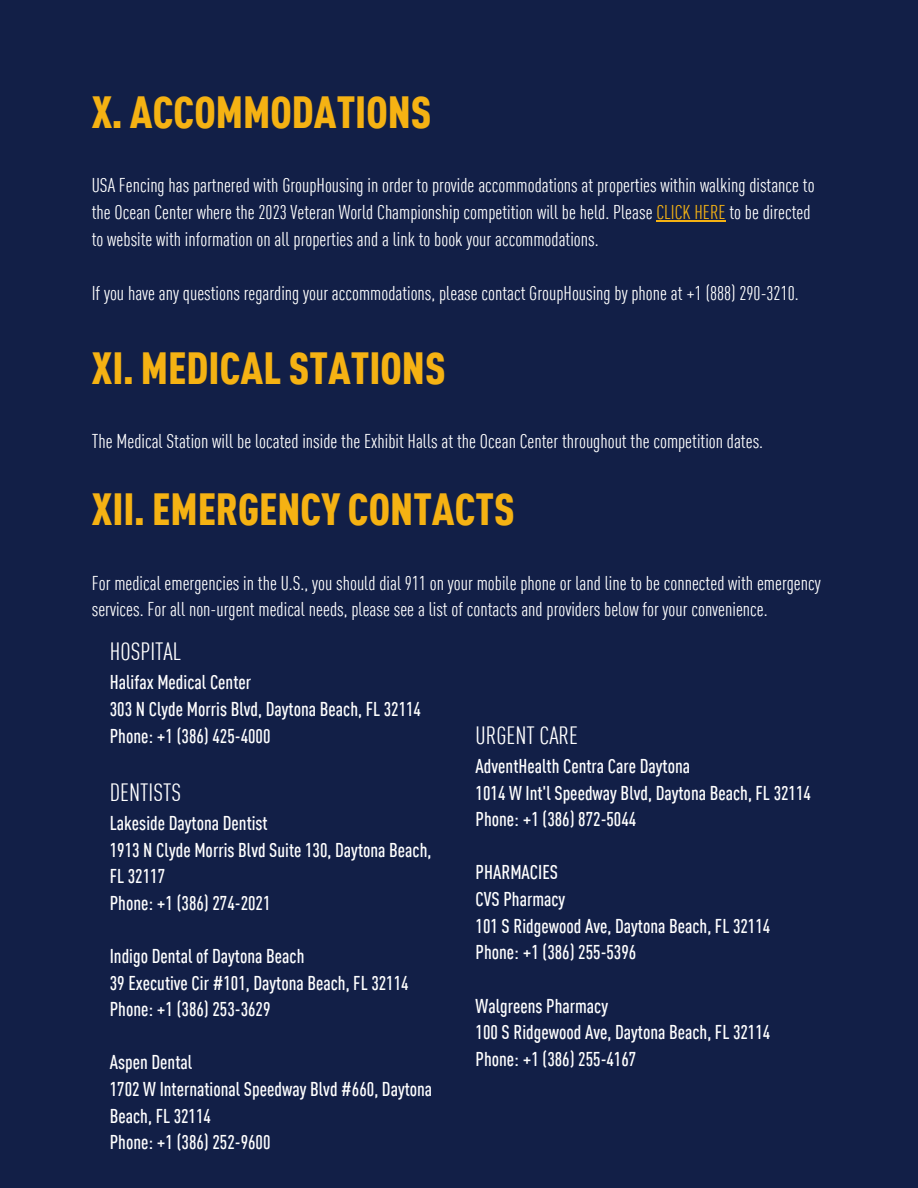
<style>
.page{position:relative;width:918px;height:1188px;background:#121f47}
.page>*{position:absolute;margin:0;border:0;box-sizing:border-box;transform-origin:0 0}
.t1{font:900 condensed 44.1px "DIN Offc";color:#f5b213}
.t2{font:condensed 24.45px "DIN Offc";color:#fff}
.t3{font:500 condensed 19.65px/26.5px "DIN Offc";color:#fff}
.t4{font:condensed 19.65px/26.5px "DIN Offc";color:#fff}
.t5{font:condensed 19.5px/27px "DIN Offc";color:#fff}
.s1{color:#f5b213}
</style>
<div class="page">
<hr style="left:656px;top:220px;width:70px;height:1px;background:#f5b213">
<p class="t1" style="left:92px;top:94px;width:341px">X. ACCOMMODATIONS</p>
<p class="t5" style="left:92px;top:173px;width:724px">USA Fencing has partnered with GroupHousing in order to provide accommodations at properties within walking distance to the Ocean Center where the 2023 Veteran World Championship competition will be held. Please <span class="s1">CLICK HERE</span> to be directed to website with information on all properties and a link to book your accommodations.</p>
<p class="t5" style="left:92px;top:281px;width:708px">If you have any questions regarding your accommodations, please contact GroupHousing by phone at +1 (888) 290-3210.</p>
<p class="t1" style="left:92px;top:350px;width:355px">XI. MEDICAL STATIONS</p>
<p class="t4" style="left:92px;top:430px;width:673px">The Medical Station will be located inside the Exhibit Halls at the Ocean Center throughout the competition dates.</p>
<p class="t1" style="left:92px;top:492px;width:425px">XII. EMERGENCY CONTACTS</p>
<p class="t4" style="left:92px;top:571px;width:731px">For medical emergencies in the U.S., you should dial 911 on your mobile phone or land line to be connected with emergency services. For all non-urgent medical needs, please see a list of contacts and providers below for your convenience.</p>
<p class="t2" style="left:110px;top:641px;width:73px">HOSPITAL</p>
<p class="t3" style="left:110px;top:671px;width:143px">Halifax Medical Center</p>
<p class="t3" style="left:110px;top:698px;width:313px">303 N Clyde Morris Blvd, Daytona Beach, FL 32114</p>
<p class="t3" style="left:110px;top:724px;width:162px">Phone: +1 (386) 425-4000</p>
<p class="t2" style="left:110px;top:782px;width:73px">DENTISTS</p>
<p class="t3" style="left:110px;top:811px;width:159px">Lakeside Daytona Dentist</p>
<p class="t3" style="left:110px;top:838px;width:323px">1913 N Clyde Morris Blvd Suite 130, Daytona Beach,<br>FL 32117</p>
<p class="t3" style="left:110px;top:891px;width:162px">Phone: +1 (386) 274-2021</p>
<p class="t3" style="left:110px;top:945px;width:196px">Indigo Dental of Daytona Beach</p>
<p class="t3" style="left:110px;top:971px;width:300px">39 Executive Cir #101, Daytona Beach, FL 32114</p>
<p class="t3" style="left:110px;top:998px;width:162px">Phone: +1 (386) 253-3629</p>
<p class="t3" style="left:110px;top:1051px;width:84px">Aspen Dental</p>
<p class="t3" style="left:110px;top:1078px;width:324px">1702 W International Speedway Blvd #660, Daytona<br>Beach, FL 32114</p>
<p class="t3" style="left:110px;top:1131px;width:162px">Phone: +1 (386) 252-9600</p>
<p class="t2" style="left:476px;top:725px;width:104px">URGENT CARE</p>
<p class="t3" style="left:476px;top:755px;width:216px">AdventHealth Centra Care Daytona</p>
<p class="t3" style="left:476px;top:781px;width:337px">1014 W Int'l Speedway Blvd, Daytona Beach, FL 32114</p>
<p class="t3" style="left:476px;top:808px;width:162px">Phone: +1 (386) 872-5044</p>
<p class="t3" style="left:476px;top:861px;width:84px">PHARMACIES</p>
<p class="t3" style="left:476px;top:888px;width:91px">CVS Pharmacy</p>
<p class="t3" style="left:476px;top:914px;width:296px">101 S Ridgewood Ave, Daytona Beach, FL 32114</p>
<p class="t3" style="left:476px;top:941px;width:162px">Phone: +1 (386) 255-5396</p>
<p class="t3" style="left:476px;top:994px;width:134px">Walgreens Pharmacy</p>
<p class="t3" style="left:476px;top:1021px;width:296px">100 S Ridgewood Ave, Daytona Beach, FL 32114</p>
<p class="t3" style="left:476px;top:1047px;width:162px">Phone: +1 (386) 255-4167</p>
</div>
